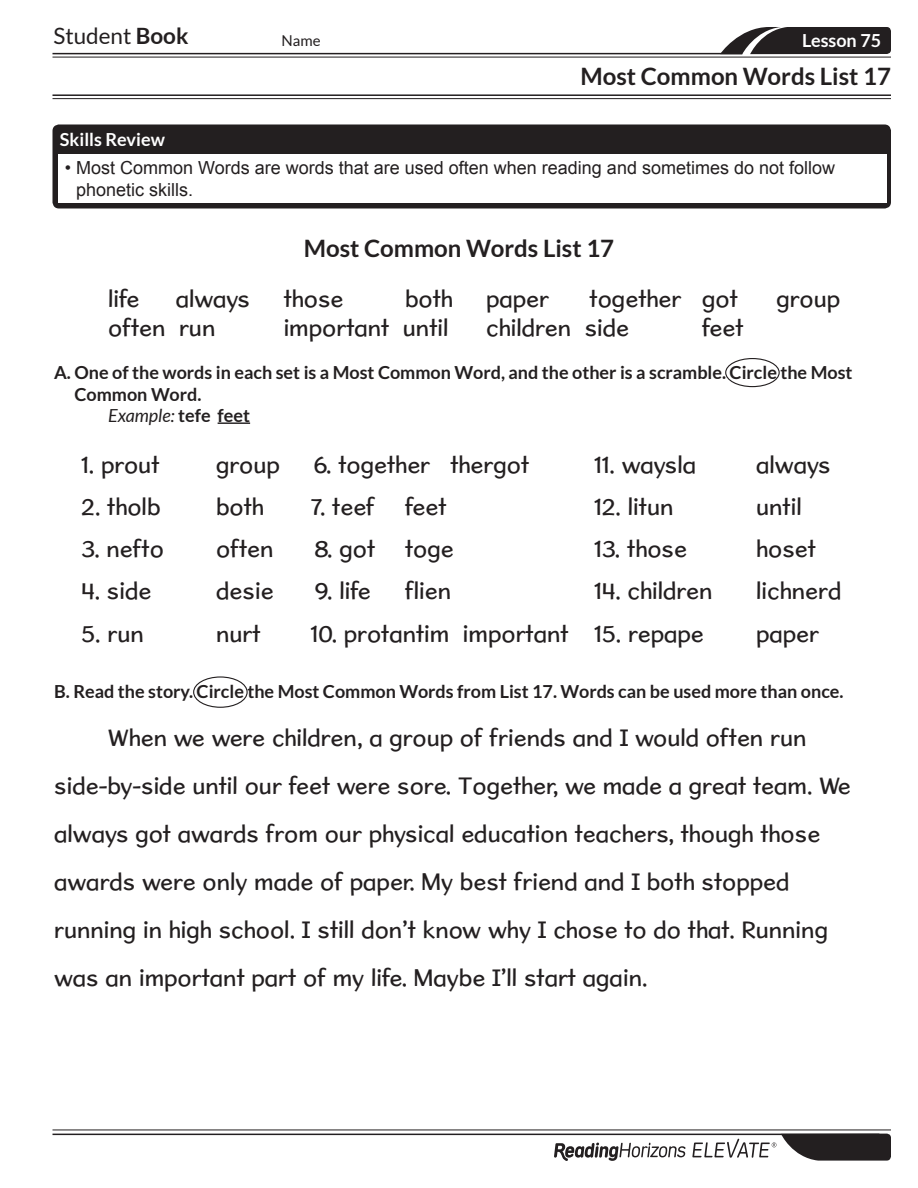
<style>
.page{position:relative;width:918px;height:1188px;background:#fff}
.page>*{position:absolute;margin:0;border:0;box-sizing:border-box;transform-origin:0 0}
.t1{font:24px/48px "Card Edu Rg";color:#231f20}
.t2{font:700 24px "Lato";color:#231f20}
.t3{font:22.5px "Lato";color:#231f20}
.t4{font:700 18px "Lato";color:#231f20}
.t5{font:18px/21.6px "Arial";color:#231f20}
.t6{font:700 18px "Lato";color:#fff}
.t7{font:italic 18px "Lato";color:#231f20}
.t8{font:15px "Lato";color:#231f20}
.s1{font-weight:700}
.s2{font-weight:700;font-style:normal}
</style>
<div class="page">
<svg style="left:720px;top:27px;width:171px;height:27px"></svg>
<hr style="left:52px;top:53px;width:690px;height:1px;background:#231f20">
<hr style="left:52px;top:1134px;width:827px;height:1px;background:#231f20">
<hr style="left:52px;top:1130px;width:839px;height:1px;background:#231f20">
<hr style="left:52px;top:94px;width:839px;height:2px;background:#231f20">
<hr style="left:52px;top:57px;width:839px;height:1px;background:#231f20">
<hr style="left:52px;top:98px;width:839px;height:1px;background:#231f20">
<svg style="left:692px;top:1134px;width:199px;height:27px"></svg>
<svg style="left:554px;top:1143px;width:132px;height:18px"></svg>
<hr style="left:218px;top:422px;width:32px;height:2px;background:#231f20">
<div style="left:52px;top:125px;width:839px;height:84px;background:#231f20;border-radius:6px"></div>
<div style="left:58px;top:154px;width:829px;height:48px;background:#fff"></div>
<div style="left:725px;top:358px;width:55px;height:29px;border:1px solid #231f20;border-radius:50%"></div>
<div style="left:193px;top:676px;width:55px;height:32px;border:1px solid #231f20;border-radius:50%"></div>
<div style="left:834px;top:1135px;width:54px;height:22px;background:#231f20"></div>
<p class="t3" style="left:53px;top:23px;width:137px">Student <span class="s1">Book</span></p>
<p class="t8" style="left:281px;top:32px;width:41px">Name</p>
<p class="t6" style="left:802px;top:30px;width:81px">Lesson 75</p>
<p class="t2" style="left:581px;top:63px;width:312px">Most Common Words List 17</p>
<p class="t6" style="left:60px;top:129px;width:106px">Skills Review</p>
<p class="t5" style="left:76px;top:157px;width:760px;text-indent:-11px">• Most Common Words are words that are used often when reading and sometimes do not follow phonetic skills.</p>
<p class="t2" style="left:304px;top:234px;width:312px">Most Common Words List 17</p>
<p class="t1" style="left:108px;top:274px;width:33px">life</p>
<p class="t1" style="left:176px;top:274px;width:76px">always</p>
<p class="t1" style="left:284px;top:274px;width:61px">those</p>
<p class="t1" style="left:405px;top:274px;width:49px">both</p>
<p class="t1" style="left:486px;top:274px;width:64px">paper</p>
<p class="t1" style="left:590px;top:274px;width:150px">together got</p>
<p class="t1" style="left:776px;top:274px;width:65px">group</p>
<p class="t1" style="left:108px;top:303px;width:109px">often run</p>
<p class="t1" style="left:284px;top:303px;width:166px">important until</p>
<p class="t1" style="left:486px;top:303px;width:145px">children side</p>
<p class="t1" style="left:702px;top:303px;width:43px">feet</p>
<p class="t4" style="left:54px;top:362px;width:800px">A. One of the words in each set is a Most Common Word, and the other is a scramble. Circle the Most</p>
<p class="t4" style="left:74px;top:384px;width:128px">Common Word.</p>
<p class="t7" style="left:108px;top:406px;width:143px">Example: <span class="s2">tefe feet</span></p>
<p class="t1" style="left:81px;top:440px;width:80px">1. prout</p>
<p class="t1" style="left:216px;top:440px;width:65px">group</p>
<p class="t1" style="left:314px;top:440px;width:217px">6. together thergot</p>
<p class="t1" style="left:594px;top:440px;width:103px">11. waysla</p>
<p class="t1" style="left:756px;top:440px;width:76px">always</p>
<p class="t1" style="left:81px;top:482px;width:81px">2. tholb</p>
<p class="t1" style="left:216px;top:482px;width:49px">both</p>
<p class="t1" style="left:311px;top:482px;width:66px">7. teef</p>
<p class="t1" style="left:405px;top:482px;width:43px">feet</p>
<p class="t1" style="left:594px;top:482px;width:81px">12. litun</p>
<p class="t1" style="left:756px;top:482px;width:47px">until</p>
<p class="t1" style="left:81px;top:525px;width:84px">3. nefto</p>
<p class="t1" style="left:216px;top:525px;width:59px">often</p>
<p class="t1" style="left:314px;top:525px;width:141px">8. got toge</p>
<p class="t1" style="left:594px;top:525px;width:94px">13. those</p>
<p class="t1" style="left:756px;top:525px;width:61px">hoset</p>
<p class="t1" style="left:81px;top:567px;width:72px">4. side</p>
<p class="t1" style="left:216px;top:567px;width:59px">desie</p>
<p class="t1" style="left:314px;top:567px;width:58px">9. life</p>
<p class="t1" style="left:405px;top:567px;width:48px">flien</p>
<p class="t1" style="left:594px;top:567px;width:120px">14. children</p>
<p class="t1" style="left:756px;top:567px;width:87px">lichnerd</p>
<p class="t1" style="left:81px;top:609px;width:64px">5. run</p>
<p class="t1" style="left:216px;top:609px;width:46px">nurt</p>
<p class="t1" style="left:311px;top:609px;width:395px">10. protantim important 15. repape</p>
<p class="t1" style="left:756px;top:609px;width:64px">paper</p>
<p class="t4" style="left:54px;top:682px;width:791px">B. Read the story. Circle the Most Common Words from List 17. Words can be used more than once.</p>
<p class="t1" style="left:54px;top:714px;width:798px;text-indent:54px">When we were children, a group of friends and I would often run side-by-side until our feet were sore. Together, we made a great team. We always got awards from our physical education teachers, though those awards were only made of paper. My best friend and I both stopped running in high school. I still don’t know why I chose to do that. Running was an important part of my life. Maybe I’ll start again.</p>
</div>
